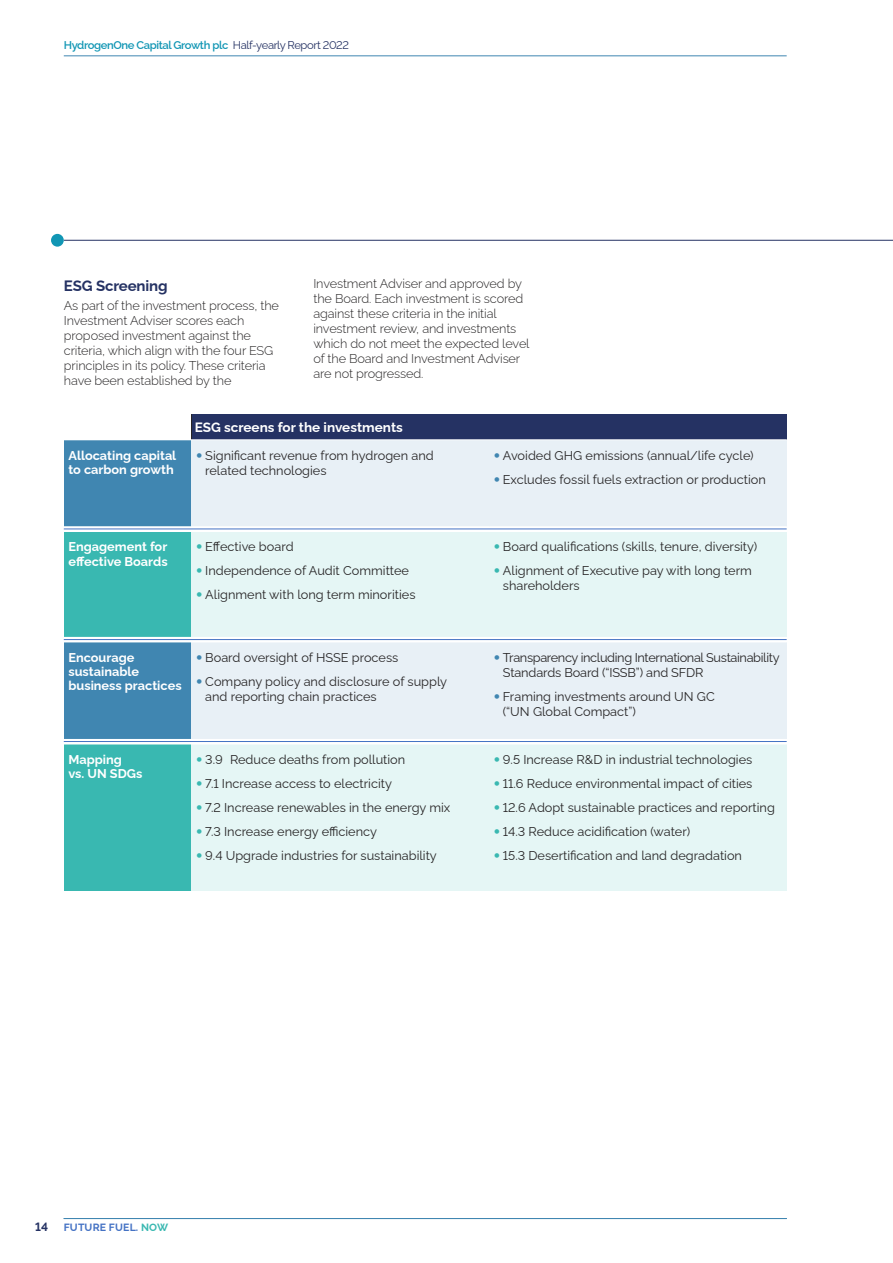
<style>
.page{position:relative;width:893px;height:1263px;background:#fff}
.page>*{position:absolute;margin:0;border:0;box-sizing:border-box;transform-origin:0 0}
.t1{font:700 15px "Raleway";letter-spacing:-.01em;color:#253263}
.t2{font:700 13.5px "Raleway";color:#fff}
.t3{font:12.75px/15px "Raleway";color:#272526}
.t4{font:300 12.75px/15px "Raleway";letter-spacing:-.01em;color:#272526}
.t5{font:700 12.75px/14.2px "Raleway";color:#fff}
.t6{font:12.75px/15px "Raleway";letter-spacing:-.03em;color:#272526}
.t7{font:700 12px "Raleway";color:#253263}
.t8{font:600 11.25px "Raleway";letter-spacing:-.035em;color:#1196b4}
.t9{font:700 10.5px "Raleway";letter-spacing:.015em;color:#4472c4}
.s1{font-weight:400;color:#253263}
.s2{font-family:"Helvetica Neue LT Std";font-weight:300;color:#4086b1}
.s3{font-family:"Helvetica Neue LT Std";font-weight:300;color:#39b8b1}
.s4{color:#39b8b1}
</style>
<div class="page">
<hr style="left:64px;top:240px;width:829px;height:1px;background:#253263">
<div style="left:51px;top:234px;width:13px;height:13px;background:#1196b4;border-radius:50%"></div>
<hr style="left:64px;top:1218px;width:723px;height:1px;background:#4086b1">
<hr style="left:64px;top:56px;width:723px;height:1px;background:#4086b1">
<div style="left:191px;top:414px;width:596px;height:25px;background:#253263"></div>
<div style="left:64px;top:440px;width:127px;height:86px;background:#4086b1"></div>
<div style="left:191px;top:440px;width:298px;height:86px;background:#e8f0f6"></div>
<div style="left:489px;top:440px;width:298px;height:86px;background:#e8f0f6"></div>
<div style="left:64px;top:532px;width:127px;height:105px;background:#39b8b1"></div>
<div style="left:191px;top:532px;width:298px;height:105px;background:#e5f6f5"></div>
<div style="left:489px;top:532px;width:298px;height:105px;background:#e5f6f5"></div>
<div style="left:64px;top:642px;width:127px;height:97px;background:#4086b1"></div>
<div style="left:191px;top:642px;width:298px;height:97px;background:#e8f0f6"></div>
<div style="left:489px;top:642px;width:298px;height:97px;background:#e8f0f6"></div>
<div style="left:64px;top:744px;width:127px;height:146px;background:#39b8b1"></div>
<div style="left:191px;top:744px;width:298px;height:146px;background:#e5f6f5"></div>
<div style="left:489px;top:744px;width:298px;height:146px;background:#e5f6f5"></div>
<svg style="left:191px;top:414px;width:1px;height:25px"></svg>
<svg style="left:64px;top:526px;width:127px;height:3px"></svg>
<svg style="left:191px;top:528px;width:298px;height:1px"></svg>
<svg style="left:489px;top:528px;width:298px;height:1px"></svg>
<div style="left:64px;top:637px;width:127px;height:5px;background:#f8fafc"></div>
<div style="left:191px;top:637px;width:298px;height:5px;background:#f8fafc"></div>
<div style="left:489px;top:637px;width:298px;height:5px;background:#f8fafc"></div>
<hr style="left:64px;top:529px;width:723px;height:1px;background:#4472c4">
<hr style="left:64px;top:639px;width:723px;height:1px;background:#4472c4">
<hr style="left:64px;top:741px;width:723px;height:1px;background:#4472c4">
<p class="t8" style="left:64px;top:38px;width:287px">HydrogenOne Capital Growth plc <span class="s1">Half-yearly Report 2022</span></p>
<p class="t1" style="left:64px;top:276px;width:105px">ESG Screening</p>
<p class="t4" style="left:64px;top:298px;width:217px">As part of the investment process, the Investment Adviser scores each proposed investment against the criteria, which align with the four ESG principles in its policy. These criteria have been established by the</p>
<p class="t4" style="left:313px;top:276px;width:218px">Investment Adviser and approved by the Board. Each investment is scored against these criteria in the initial investment review, and investments which do not meet the expected level of the Board and Investment Adviser are not progressed.</p>
<p class="t2" style="left:195px;top:419px;width:210px">ESG screens for the investments</p>
<p class="t5" style="left:68px;top:448px;width:109px">Allocating capital to carbon growth</p>
<p class="t3" style="left:205px;top:448px;width:230px;text-indent:-9px"><span class="s2">•</span> Significant revenue from hydrogen and related technologies</p>
<p class="t3" style="left:494px;top:448px;width:262px"><span class="s2">•</span> Avoided GHG emissions (annual/life cycle)</p>
<p class="t3" style="left:494px;top:472px;width:274px"><span class="s2">•</span> Excludes fossil fuels extraction or production</p>
<p class="t5" style="left:68px;top:540px;width:101px">Engagement for effective Boards</p>
<p class="t3" style="left:196px;top:539px;width:99px"><span class="s3">•</span> Effective board</p>
<p class="t3" style="left:196px;top:563px;width:215px"><span class="s3">•</span> Independence of Audit Committee</p>
<p class="t3" style="left:196px;top:587px;width:221px"><span class="s3">•</span> Alignment with long term minorities</p>
<p class="t5" style="left:68px;top:650px;width:115px">Encourage sustainable business practices</p>
<p class="t3" style="left:196px;top:650px;width:204px"><span class="s2">•</span> Board oversight of HSSE process</p>
<p class="t3" style="left:205px;top:674px;width:243px;text-indent:-9px"><span class="s2">•</span> Company policy and disclosure of supply and reporting chain practices</p>
<p class="t5" style="left:68px;top:752px;width:75px">Mapping<br>vs. UN SDGs</p>
<p class="t3" style="left:196px;top:752px;width:211px"><span class="s3">•</span> 3.9 Reduce deaths from pollution</p>
<p class="t3" style="left:196px;top:776px;width:197px"><span class="s3">•</span> 7.1 Increase access to electricity</p>
<p class="t3" style="left:196px;top:800px;width:256px"><span class="s3">•</span> 7.2 Increase renewables in the energy mix</p>
<p class="t3" style="left:196px;top:824px;width:182px"><span class="s3">•</span> 7.3 Increase energy efficiency</p>
<p class="t3" style="left:196px;top:848px;width:242px"><span class="s3">•</span> 9.4 Upgrade industries for sustainability</p>
<p class="t3" style="left:494px;top:539px;width:265px"><span class="s3">•</span> Board qualifications (skills, tenure, diversity)</p>
<p class="t3" style="left:503px;top:563px;width:250px;text-indent:-9px"><span class="s3">•</span> Alignment of Executive pay with long term shareholders</p>
<p class="t6" style="left:503px;top:650px;width:278px;text-indent:-9px"><span class="s2">•</span> Transparency including International Sustainability<br>Standards Board (“ISSB”) and SFDR</p>
<p class="t3" style="left:503px;top:689px;width:213px;text-indent:-9px"><span class="s2">•</span> Framing investments around UN GC (“UN Global Compact”)</p>
<p class="t3" style="left:494px;top:752px;width:260px"><span class="s3">•</span> 9.5 Increase R&amp;D in industrial technologies</p>
<p class="t3" style="left:494px;top:776px;width:260px"><span class="s3">•</span> 11.6 Reduce environmental impact of cities</p>
<p class="t3" style="left:494px;top:800px;width:283px"><span class="s3">•</span> 12.6 Adopt sustainable practices and reporting</p>
<p class="t3" style="left:494px;top:824px;width:198px"><span class="s3">•</span> 14.3 Reduce acidification (water)</p>
<p class="t3" style="left:494px;top:848px;width:250px"><span class="s3">•</span> 15.3 Desertification and land degradation</p>
<p class="t7" style="left:35px;top:1220px;width:14px">14</p>
<p class="t9" style="left:64px;top:1221px;width:106px">FUTURE FUEL. <span class="s4">NOW</span></p>
</div>
